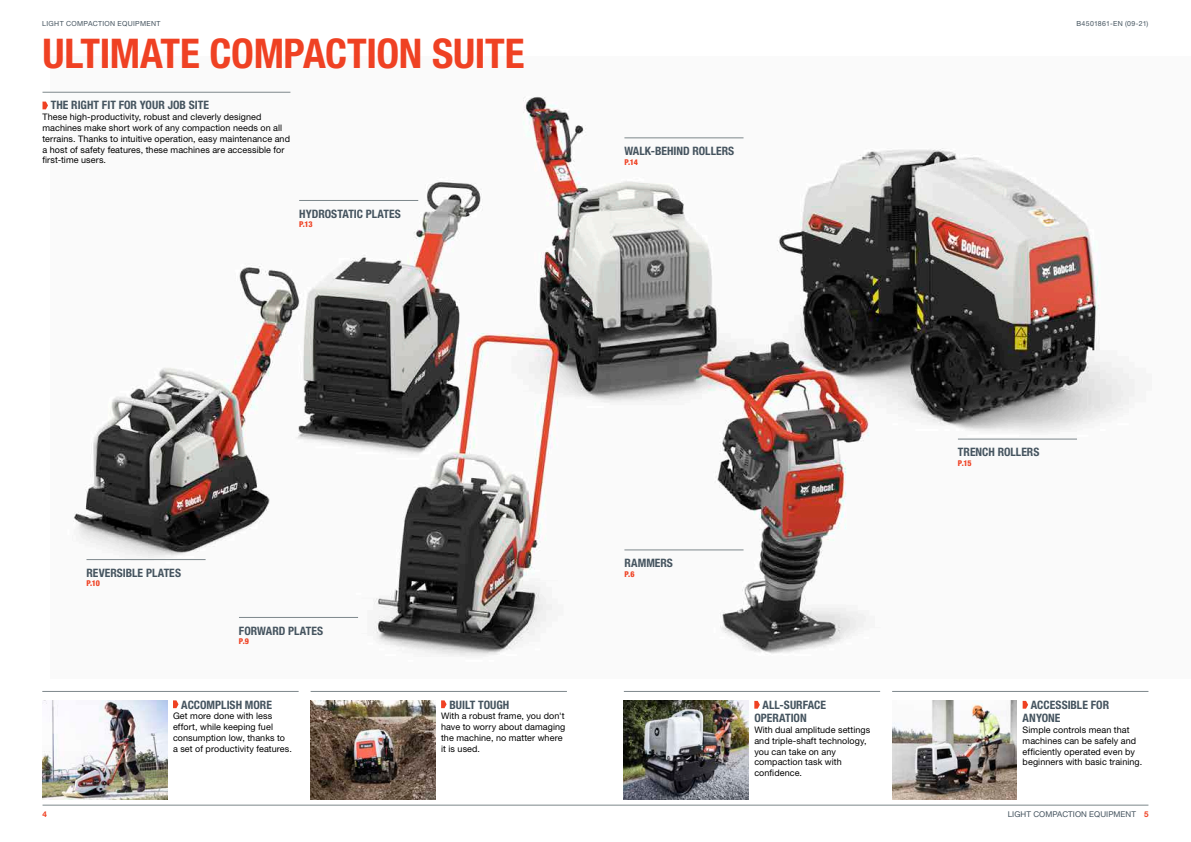
<style>
.page{position:relative;width:1191px;height:842px;background:#fff}
.page>*{position:absolute;margin:0;border:0;box-sizing:border-box;transform-origin:0 0}
.t1{font:700 condensed 41px "Helvetica Neue LT Pro";letter-spacing:-.01em;color:#ef4123}
.t2{font:700 condensed 11.6px/13.6px "Helvetica Neue LT Pro";color:#45545f}
.t3{font:9px/10.8px "Helvetica Neue LT Pro";letter-spacing:.01em;color:#000}
.t4{font:8px "Helvetica Neue LT Pro";letter-spacing:.01em;color:#45545f}
.t5{font:800 condensed 8px "Helvetica Neue LT Pro";letter-spacing:-.03em;color:#ef4123}
.t6{font:700 8px "Helvetica Neue LT Pro";color:#ef4123}
.t7{font:7px "Helvetica Neue LT Pro";letter-spacing:.045em;color:#45545f}
.s1{font-weight:700;color:#ef4123}
</style>
<div class="page">
<hr style="left:43px;top:805px;width:1105px;height:1px;background:#7d878b">
<hr style="left:42px;top:691px;width:257px;height:1px;background:#7d878b">
<hr style="left:311px;top:691px;width:256px;height:1px;background:#7d878b">
<img style="left:51px;top:91px;width:1084px;height:566px">
<img style="left:311px;top:700px;width:124px;height:99px">
<hr style="left:624px;top:691px;width:256px;height:1px;background:#7d878b">
<hr style="left:892px;top:691px;width:256px;height:1px;background:#7d878b">
<img style="left:892px;top:700px;width:125px;height:99px">
<img style="left:43px;top:700px;width:124px;height:99px">
<img style="left:624px;top:700px;width:124px;height:99px">
<svg style="left:173px;top:700px;width:5px;height:8px"></svg>
<hr style="left:42px;top:92px;width:248px;height:1px;background:#7d878b">
<svg style="left:42px;top:102px;width:6px;height:7px"></svg>
<svg style="left:754px;top:701px;width:6px;height:8px"></svg>
<svg style="left:1022px;top:701px;width:6px;height:8px"></svg>
<svg style="left:441px;top:700px;width:5px;height:8px"></svg>
<hr style="left:624px;top:138px;width:119px;height:1px;background:#7d878b">
<hr style="left:299px;top:200px;width:119px;height:1px;background:#7d878b">
<hr style="left:86px;top:559px;width:120px;height:1px;background:#7d878b">
<hr style="left:239px;top:617px;width:119px;height:1px;background:#7d878b">
<hr style="left:624px;top:550px;width:119px;height:1px;background:#7d878b">
<hr style="left:958px;top:439px;width:119px;height:1px;background:#7d878b">
<p class="t7" style="left:42px;top:19px;width:120px">LIGHT COMPACTION EQUIPMENT</p>
<p class="t7" style="left:1076px;top:19px;width:74px">B4501861-EN (09-21)</p>
<h1 class="t1" style="left:42px;top:29px;width:483px">ULTIMATE COMPACTION SUITE</h1>
<p class="t2" style="left:51px;top:98px;width:160px">THE RIGHT FIT FOR YOUR JOB SITE</p>
<p class="t3" style="left:42px;top:111px;width:249px">These high-productivity, robust and cleverly designed machines make short work of any compaction needs on all terrains. Thanks to intuitive operation, easy maintenance and a host of safety features, these machines are accessible for first-time users.</p>
<p class="t2" style="left:299px;top:207px;width:103px">HYDROSTATIC PLATES</p>
<p class="t5" style="left:299px;top:219px;width:15px">P.13</p>
<p class="t2" style="left:624px;top:144px;width:111px">WALK-BEHIND ROLLERS</p>
<p class="t5" style="left:624px;top:157px;width:15px">P.14</p>
<p class="t6" style="left:43px;top:809px;width:6px">4</p>
<p class="t2" style="left:86px;top:566px;width:96px">REVERSIBLE PLATES</p>
<p class="t5" style="left:86px;top:578px;width:15px">P.10</p>
<p class="t2" style="left:239px;top:623px;width:86px">FORWARD PLATES</p>
<p class="t5" style="left:239px;top:636px;width:12px">P.9</p>
<p class="t2" style="left:181px;top:698px;width:92px">ACCOMPLISH MORE</p>
<p class="t3" style="left:173px;top:711px;width:120px">Get more done with less effort, while keeping fuel consumption low, thanks to a set of productivity features.</p>
<p class="t2" style="left:449px;top:698px;width:61px">BUILT TOUGH</p>
<p class="t3" style="left:441px;top:711px;width:126px">With a robust frame, you don't have to worry about damaging the machine, no matter where it is used.</p>
<p class="t2" style="left:624px;top:556px;width:50px">RAMMERS</p>
<p class="t5" style="left:624px;top:569px;width:12px">P.6</p>
<p class="t2" style="left:754px;top:698px;width:73px;text-indent:8px">ALL-SURFACE<br>OPERATION</p>
<p class="t3" style="left:754px;top:724px;width:118px">With dual amplitude settings and triple-shaft technology, you can take on any compaction task with confidence.</p>
<p class="t2" style="left:958px;top:445px;width:83px">TRENCH ROLLERS</p>
<p class="t5" style="left:958px;top:458px;width:15px">P.15</p>
<p class="t2" style="left:1022px;top:698px;width:88px;text-indent:8px">ACCESSIBLE FOR<br>ANYONE</p>
<p class="t3" style="left:1022px;top:724px;width:121px">Simple controls mean that machines can be safely and efficiently operated even by beginners with basic training.</p>
<p class="t4" style="left:1007px;top:810px;width:142px">LIGHT COMPACTION EQUIPMENT <span class="s1">5</span></p>
</div>
